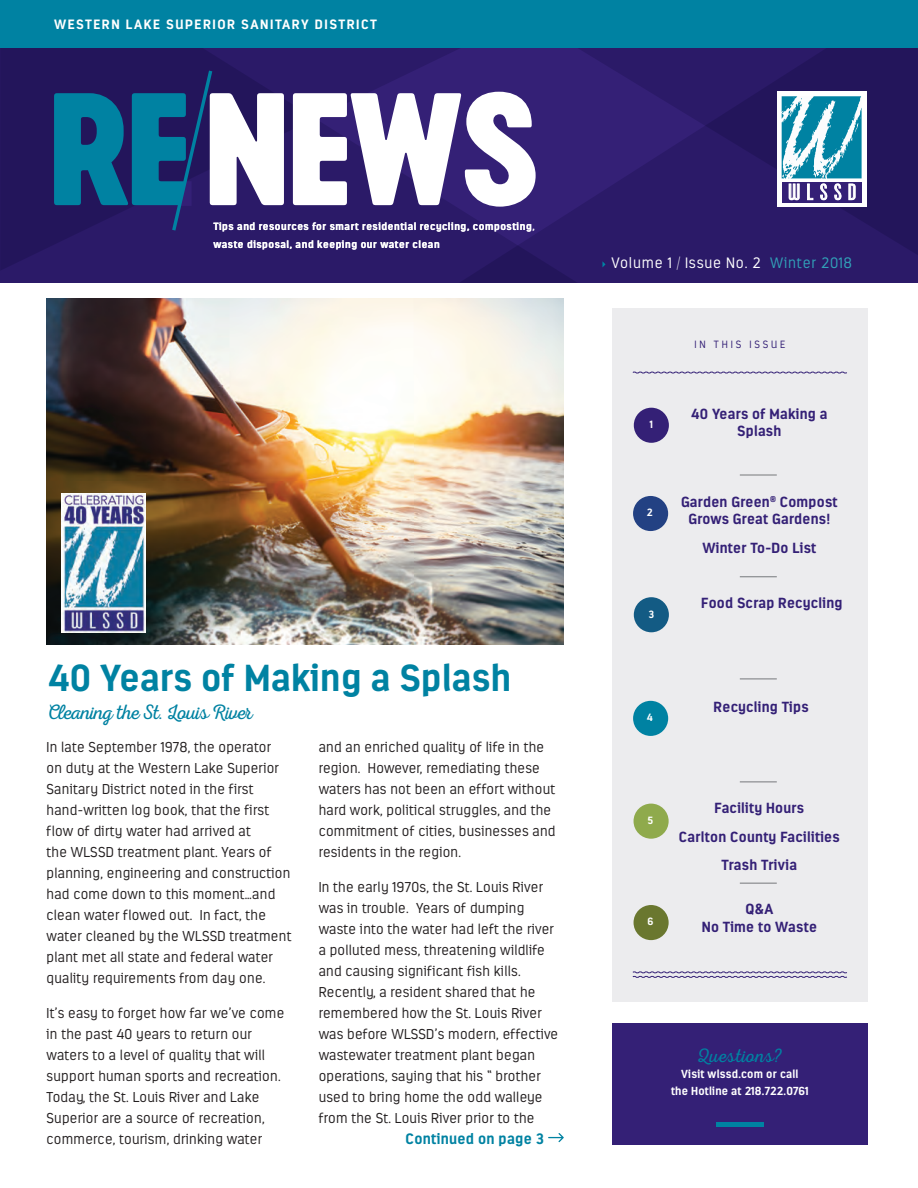
<style>
.page{position:relative;width:918px;height:1188px;background:#fff}
.page>*{position:absolute;margin:0;border:0;box-sizing:border-box;transform-origin:0 0}
.t1{font:149.25px "Cervo Neue Black Neue";letter-spacing:-.04em;color:#fff}
.t2{font:700 37.5px "Estandar";letter-spacing:.01em;color:#0082a2}
.t3{font:21px "Nexa Rust Script L 0";letter-spacing:-.025em;color:#0082a2}
.t4{font:19.5px "Nexa Rust Script L 0";letter-spacing:.03em;color:#0082a2}
.t5{font:300 15px "Estandar";letter-spacing:.055em;color:#fff}
.t6{font:700 15px "Estandar";letter-spacing:.02em;color:#0082a2}
.t7{font:700 14.7px/17.5px "Estandar";letter-spacing:.02em;color:#342076;text-align:center}
.t8{font:300 14.25px/21px "Estandar";letter-spacing:.02em;color:#231f20}
.t9{font:700 13.5px "Estandar";letter-spacing:.115em;color:#fff}
.t10{font:700 11.7px/16.5px "Estandar";letter-spacing:.02em;color:#fff;text-align:center}
.t11{font:700 10.5px/18.3px "Estandar";letter-spacing:.055em;color:#fff}
.t12{font:300 10.5px "Estandar";letter-spacing:.275em;color:#342076}
.s1{color:#0082a2}
.s2{color:#31a1b8}
</style>
<div class="page">
<img style="left:47px;top:298px;width:517px;height:347px">
<div style="left:612px;top:1023px;width:256px;height:122px;background:#342076"></div>
<div style="left:612px;top:309px;width:256px;height:693px;background:#ececee"></div>
<svg style="left:632px;top:371px;width:215px;height:3px"></svg>
<svg style="left:632px;top:971px;width:215px;height:7px"></svg>
<div style="left:633px;top:701px;width:35px;height:35px;background:#0082a2;border-radius:50%"></div>
<div style="left:634px;top:408px;width:35px;height:35px;background:#342076;border-radius:50%"></div>
<div style="left:633px;top:496px;width:35px;height:35px;background:#234183;border-radius:50%"></div>
<div style="left:634px;top:597px;width:35px;height:35px;background:#135b84;border-radius:50%"></div>
<hr style="left:740px;top:576px;width:37px;height:1px;background:#76787b">
<hr style="left:716px;top:1122px;width:47px;height:4px;background:#0082a2">
<div style="left:634px;top:804px;width:35px;height:35px;background:#8faa4c;border-radius:50%"></div>
<hr style="left:740px;top:679px;width:37px;height:1px;background:#76787b">
<div style="left:634px;top:905px;width:35px;height:35px;background:#6a772f;border-radius:50%"></div>
<hr style="left:740px;top:475px;width:37px;height:1px;background:#76787b">
<hr style="left:740px;top:782px;width:37px;height:1px;background:#76787b">
<hr style="left:740px;top:883px;width:37px;height:1px;background:#76787b">
<svg style="left:548px;top:1133px;width:16px;height:9px"></svg>
<img style="left:62px;top:493px;width:84px;height:140px">
<div style="left:0;top:271px;width:444px;height:12px;background:#2b1a68"></div>
<svg style="left:444px;top:48px;width:474px;height:235px;fill:#2b1a68"></svg>
<svg style="left:0;top:48px;width:481px;height:223px;fill:#2b1a68"></svg>
<div style="left:0;top:0;width:918px;height:48px;background:#0082a2"></div>
<div style="left:777px;top:92px;width:89px;height:115px;background:#fff"></div>
<svg style="left:782px;top:200px;width:80px;height:2px"></svg>
<svg style="left:782px;top:96px;width:80px;height:104px"></svg>
<svg style="left:170px;top:67px;width:45px;height:167px"></svg>
<svg style="left:602px;top:261px;width:4px;height:6px"></svg>
<p class="t9" style="left:54px;top:16px;width:324px">WESTERN LAKE SUPERIOR SANITARY DISTRICT</p>
<h1 class="t1" style="left:47px;top:42px;width:497px"><span class="s1">RE</span> NEWS</h1>
<p class="t11" style="left:213px;top:217px;width:323px">Tips and resources for smart residential recycling, composting, waste disposal, and keeping our water clean</p>
<h2 class="t2" style="left:48px;top:655px;width:465px">40 Years of Making a Splash</h2>
<h3 class="t3" style="left:48px;top:701px;width:207px">Cleaning the St. Louis River</h3>
<p class="t8" style="left:47px;top:737px;width:246px">In late September 1978, the operator<br>on duty at the Western Lake Superior Sanitary District noted in the first hand-written log book, that the first flow of dirty water had arrived at<br>the WLSSD treatment plant. Years of planning, engineering and construction had come down to this moment…and clean water flowed out. In fact, the water cleaned by the WLSSD treatment plant met all state and federal water quality requirements from day one.</p>
<p class="t8" style="left:47px;top:1002px;width:239px">It’s easy to forget how far we’ve come in the past 40 years to return our waters to a level of quality that will support human sports and recreation.<br>Today, the St. Louis River and Lake Superior are a source of recreation, commerce, tourism, drinking water</p>
<p class="t8" style="left:319px;top:737px;width:238px">and an enriched quality of life in the region. However, remediating these waters has not been an effort without hard work, political struggles, and the commitment of cities, businesses and residents in the region.</p>
<p class="t8" style="left:319px;top:876px;width:241px">In the early 1970s, the St. Louis River was in trouble. Years of dumping waste into the water had left the river a polluted mess, threatening wildlife and causing significant fish kills.<br>Recently, a resident shared that he remembered how the St. Louis River was before WLSSD’s modern, effective wastewater treatment plant began operations, saying that his “ brother used to bring home the odd walleye from the St. Louis River prior to the</p>
<p class="t6" style="left:406px;top:1129px;width:140px">Continued on page 3</p>
<p class="t5" style="left:611px;top:254px;width:242px">Volume 1 / Issue No. 2 <span class="s2">Winter 2018</span></p>
<p class="t11" style="left:650px;top:415px;width:5px">1</p>
<p class="t11" style="left:647px;top:503px;width:7px">2</p>
<p class="t11" style="left:648px;top:605px;width:7px">3</p>
<p class="t12" style="left:694px;top:338px;width:92px">IN THIS ISSUE</p>
<p class="t7" style="left:691px;top:405px;width:138px">40 Years of Making a<br>Splash</p>
<p class="t7" style="left:681px;top:493px;width:158px">Garden Green<sup>®</sup> Compost<br>Grows Great Gardens!</p>
<p class="t7" style="left:702px;top:539px;width:115px">Winter To-Do List</p>
<p class="t7" style="left:701px;top:594px;width:143px">Food Scrap Recycling</p>
<p class="t11" style="left:647px;top:708px;width:7px">4</p>
<p class="t7" style="left:714px;top:698px;width:97px">Recycling Tips</p>
<p class="t11" style="left:648px;top:811px;width:7px">5</p>
<p class="t11" style="left:647px;top:913px;width:8px">6</p>
<p class="t7" style="left:679px;top:794px;width:162px;line-height:28.5px">Facility Hours<br>Carlton County Facilities<br>Trash Trivia</p>
<p class="t7" style="left:702px;top:900px;width:117px">Q&amp;A<br>No Time to Waste</p>
<h3 class="t4" style="left:698px;top:1045px;width:86px">Questions?</h3>
<p class="t10" style="left:671px;top:1066px;width:139px">Visit wlssd.com or call<br>the Hotline at 218.722.0761</p>
</div>
